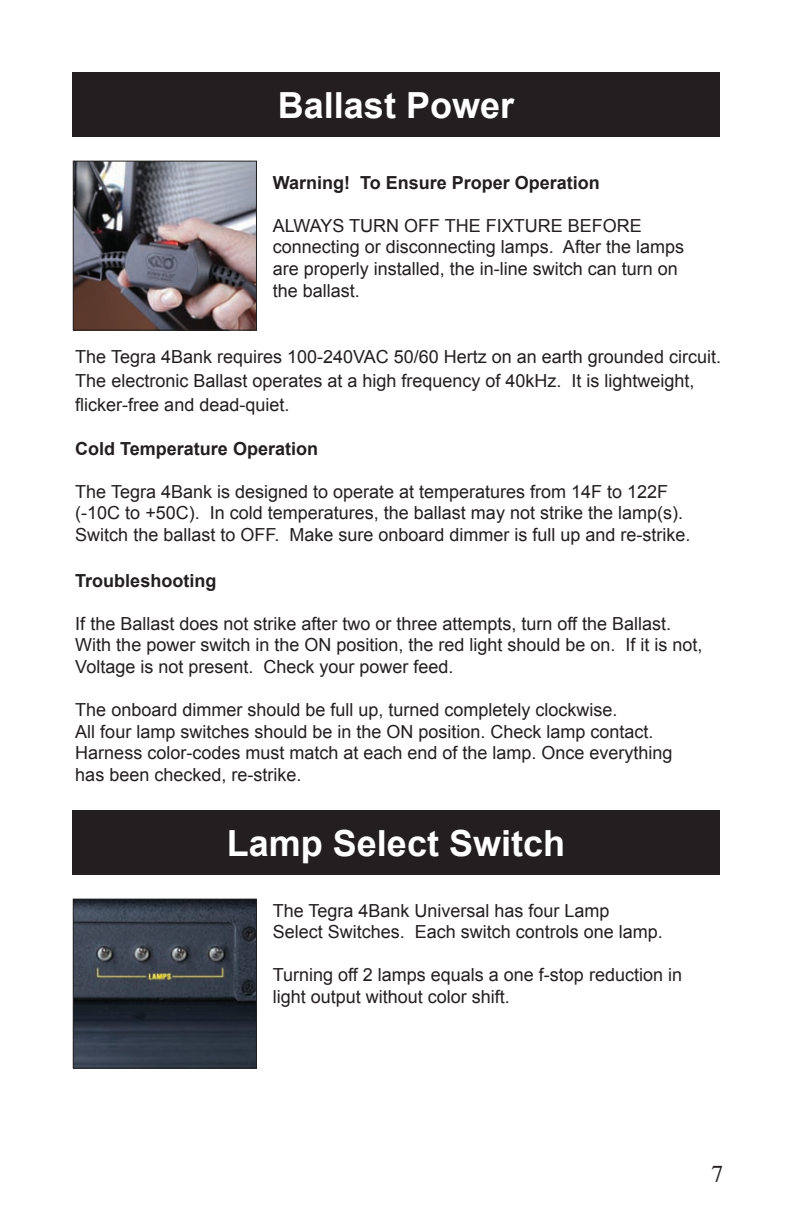
<style>
.page{position:relative;width:792px;height:1224px;background:#fff}
.page>*{position:absolute;margin:0;border:0;box-sizing:border-box;transform-origin:0 0}
.t1{font:700 36px "Arial";color:#fff}
.t2{font:24px "Times";color:#231f20}
.t3{font:18px/21.6px "Arial";color:#231f20}
.t4{font:700 18px "Arial";color:#231f20}
</style>
<div class="page">
<div style="left:72px;top:72px;width:648px;height:65px;background:#231f20"></div>
<div style="left:72px;top:810px;width:648px;height:65px;background:#231f20"></div>
<img style="left:75px;top:163px;width:180px;height:166px">
<div style="left:73px;top:161px;width:184px;height:170px;border:1px solid #231f20"></div>
<img style="left:75px;top:901px;width:180px;height:166px">
<div style="left:73px;top:899px;width:184px;height:170px;border:1px solid #231f20"></div>
<h1 class="t1" style="left:278px;top:82px;width:238px">Ballast Power</h1>
<p class="t4" style="left:273px;top:170px;width:329px">Warning! To Ensure Proper Operation</p>
<p class="t3" style="left:273px;top:215px;width:413px">ALWAYS TURN OFF THE FIXTURE BEFORE connecting or disconnecting lamps. After the lamps are properly installed, the in-line switch can turn on the ballast.</p>
<p class="t3" style="left:75px;top:345px;width:647px;line-height:24px">The Tegra 4Bank requires 100-240VAC 50/60 Hertz on an earth grounded circuit.<br>The electronic Ballast operates at a high frequency of 40kHz. It is lightweight, flicker-free and dead-quiet.</p>
<p class="t4" style="left:75px;top:436px;width:244px">Cold Temperature Operation</p>
<p class="t3" style="left:75px;top:481px;width:617px">The Tegra 4Bank is designed to operate at temperatures from 14F to 122F (-10C to +50C). In cold temperatures, the ballast may not strike the lamp(s).<br>Switch the ballast to OFF. Make sure onboard dimmer is full up and re-strike.</p>
<p class="t4" style="left:75px;top:568px;width:143px">Troubleshooting</p>
<p class="t3" style="left:75px;top:613px;width:629px">If the Ballast does not strike after two or three attempts, turn off the Ballast.<br>With the power switch in the ON position, the red light should be on. If it is not,<br>Voltage is not present. Check your power feed.</p>
<p class="t3" style="left:75px;top:699px;width:599px">The onboard dimmer should be full up, turned completely clockwise.<br>All four lamp switches should be in the ON position. Check lamp contact.<br>Harness color-codes must match at each end of the lamp. Once everything has been checked, re-strike.</p>
<h1 class="t1" style="left:227px;top:820px;width:340px">Lamp Select Switch</h1>
<p class="t3" style="left:273px;top:900px;width:392px">The Tegra 4Bank Universal has four Lamp<br>Select Switches. Each switch controls one lamp.</p>
<p class="t3" style="left:273px;top:964px;width:411px">Turning off 2 lamps equals a one f-stop reduction in light output without color shift.</p>
<h2 class="t2" style="left:712px;top:1152px;width:13px">7</h2>
</div>
